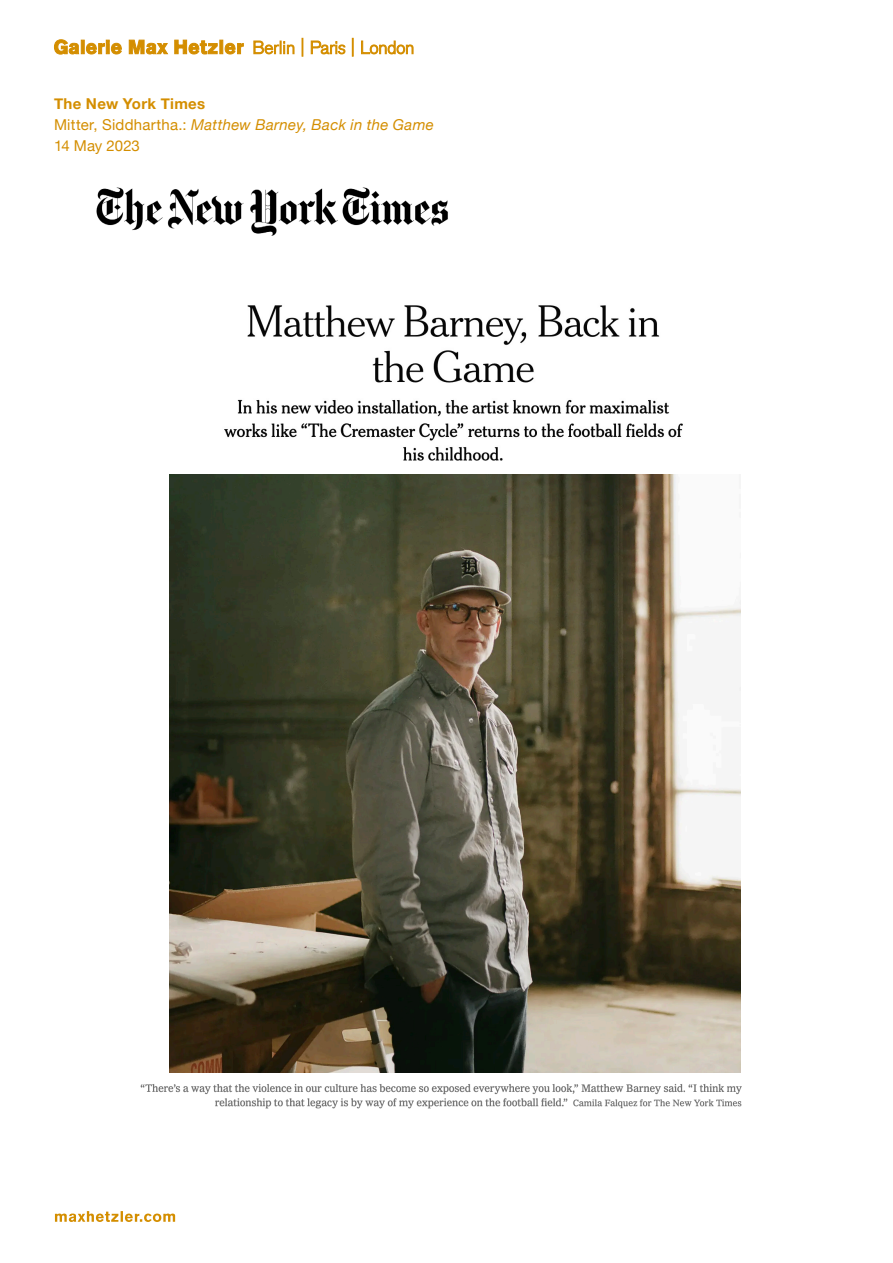
<style>
.page{position:relative;width:893px;height:1263px;background:#fff}
.page>*{position:absolute;margin:0;border:0;box-sizing:border-box;transform-origin:0 0}
.t1{font:italic 15px "Helvetica Neue";letter-spacing:.02em;color:#d48e00}
.t2{font:700 15px "Helvetica Neue";letter-spacing:.02em;color:#d48e00}
.t3{font:15px "Helvetica Neue";letter-spacing:-.005em;color:#d48e00}
.s1{font-style:normal}
</style>
<div class="page">
<svg style="left:55px;top:1211px;width:120px;height:11px"></svg>
<svg style="left:54px;top:38px;width:360px;height:19px"></svg>
<img style="left:96px;top:187px;width:352px;height:49px">
<img style="left:217px;top:305px;width:466px;height:170px">
<img style="left:170px;top:475px;width:570px;height:598px">
<img style="left:140px;top:1084px;width:602px;height:25px">
<p class="t2" style="left:54px;top:92px;width:153px">The New York Times</p>
<p class="t1" style="left:54px;top:113px;width:381px"><span class="s1">Mitter, Siddhartha.:</span> Matthew Barney, Back in the Game</p>
<p class="t3" style="left:54px;top:134px;width:87px">14 May 2023</p>
</div>
